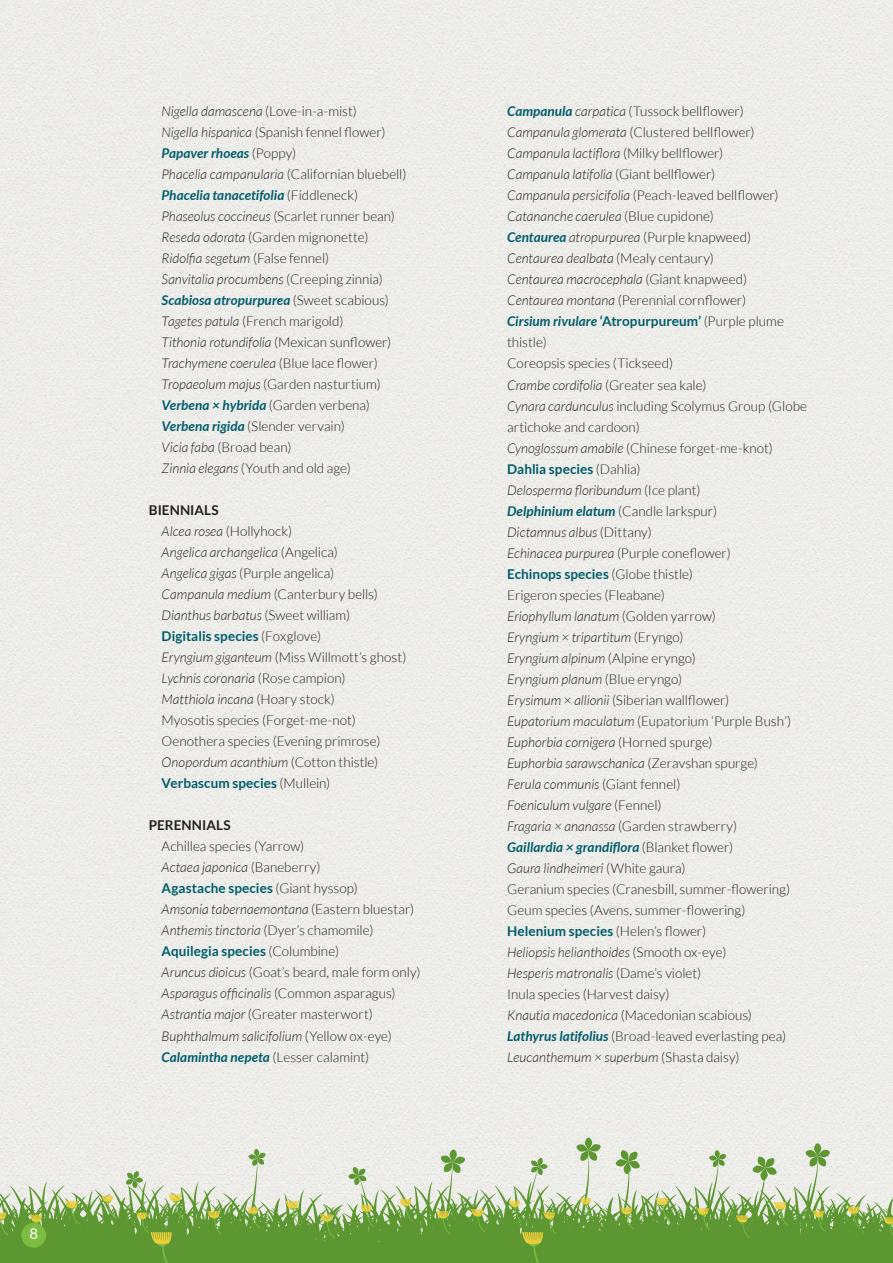
<style>
.page{position:relative;width:893px;height:1263px;background:#fff}
.page>*{position:absolute;margin:0;border:0;box-sizing:border-box;transform-origin:0 0}
.t1{font:500 15px "Lato";color:#f6f5f1}
.t2{font:300 13.5px/21px "Lato";color:#231f20}
.t3{font:700 13.5px "Lato";letter-spacing:.005em;color:#231f20}
.s1{font-style:italic}
.s2{font-weight:700;font-style:italic;color:#005c6b}
.s3{font-weight:700}
.s4{font-weight:700;color:#005c6b}
</style>
<div class="page">
<div style="left:0;top:0;width:893px;height:1181px;background:#edece9"></div>
<svg style="left:413px;top:1181px;width:480px;height:82px;background:#84ae63"></svg>
<svg style="left:884px;top:1157px;width:9px;height:97px"></svg>
<svg style="left:847px;top:1206px;width:14px;height:23px"></svg>
<svg style="left:800px;top:1143px;width:30px;height:101px;background:#a6c28c"></svg>
<svg style="left:736px;top:1156px;width:52px;height:91px;background:#a4c088"></svg>
<svg style="left:697px;top:1150px;width:30px;height:94px;background:#a7c38d"></svg>
<svg style="left:656px;top:1198px;width:14px;height:23px"></svg>
<svg style="left:614px;top:1149px;width:26px;height:105px;background:#9ebd81"></svg>
<svg style="left:574px;top:1137px;width:27px;height:117px;background:#a5c18b"></svg>
<svg style="left:509px;top:1157px;width:48px;height:106px;background:#a0bd7d"></svg>
<svg style="left:471px;top:1209px;width:14px;height:23px"></svg>
<svg style="left:435px;top:1149px;width:30px;height:104px;background:#9abb7d"></svg>
<svg style="left:0;top:1149px;width:413px;height:114px;background:#a7c28d"></svg>
<div style="left:21px;top:1223px;width:25px;height:25px;background:#7bbc41;border-radius:50%"></div>
<p class="t1" style="left:29px;top:1223px;width:10px">8</p>
<p class="t2" style="left:162px;top:101px;width:246px"><span class="s1">Nigella damascena</span> (Love-in-a-mist)<br><span class="s1">Nigella hispanica</span> (Spanish fennel flower)<br><span class="s2">Papaver rhoeas</span> (Poppy)<br><span class="s1">Phacelia campanularia</span> (Californian bluebell)<br><span class="s2">Phacelia tanacetifolia</span> (Fiddleneck)<br><span class="s1">Phaseolus coccineus</span> (Scarlet runner bean)<br><span class="s1">Reseda odorata</span> (Garden mignonette)<br><span class="s1">Ridolfia segetum</span> (False fennel)<br><span class="s1">Sanvitalia procumbens</span> (Creeping zinnia)<br><span class="s2">Scabiosa atropurpurea</span> (Sweet scabious)<br><span class="s1">Tagetes patula</span> (French marigold)<br><span class="s1">Tithonia rotundifolia</span> (Mexican sunflower)<br><span class="s1">Trachymene coerulea</span> (Blue lace flower)<br><span class="s1">Tropaeolum majus</span> (Garden nasturtium)<br><span class="s2">Verbena × hybrida</span> (Garden verbena)<br><span class="s2">Verbena rigida</span> (Slender vervain)<br><span class="s1">Vicia faba</span> (Broad bean)<br><span class="s1">Zinnia elegans</span> (Youth and old age)</p>
<p class="t2" style="left:162px;top:500px;width:246px;text-indent:-13px"><span class="s3">BIENNIALS<br></span><span class="s1">Alcea rosea</span> (Hollyhock)<br><span class="s1">Angelica archangelica</span> (Angelica)<br><span class="s1">Angelica gigas</span> (Purple angelica)<br><span class="s1">Campanula medium</span> (Canterbury bells)<br><span class="s1">Dianthus barbatus</span> (Sweet william)<br><span class="s4">Digitalis species</span> (Foxglove)<br><span class="s1">Eryngium giganteum</span> (Miss Willmott’s ghost)<br><span class="s1">Lychnis coronaria</span> (Rose campion)<br><span class="s1">Matthiola incana</span> (Hoary stock)<br>Myosotis species (Forget-me-not)<br>Oenothera species (Evening primrose)<br><span class="s1">Onopordum acanthium</span> (Cotton thistle)<br><span class="s4">Verbascum species</span> (Mullein)</p>
<p class="t3" style="left:149px;top:818px;width:83px">PERENNIALS</p>
<p class="t2" style="left:162px;top:836px;width:260px">Achillea species (Yarrow)<br><span class="s1">Actaea japonica</span> (Baneberry)<br><span class="s4">Agastache species</span> (Giant hyssop)<br><span class="s1">Amsonia tabernaemontana</span> (Eastern bluestar)<br><span class="s1">Anthemis tinctoria</span> (Dyer’s chamomile)<br><span class="s4">Aquilegia species</span> (Columbine)<br><span class="s1">Aruncus dioicus</span> (Goat’s beard, male form only)<br><span class="s1">Asparagus officinalis</span> (Common asparagus)<br><span class="s1">Astrantia major</span> (Greater masterwort)<br><span class="s1">Buphthalmum salicifolium</span> (Yellow ox-eye)<br><span class="s2">Calamintha nepeta</span> (Lesser calamint)</p>
<p class="t2" style="left:507px;top:101px;width:302px"><span class="s2">Campanula</span> <span class="s1">carpatica</span> (Tussock bellflower)<br><span class="s1">Campanula glomerata</span> (Clustered bellflower)<br><span class="s1">Campanula lactiflora</span> (Milky bellflower)<br><span class="s1">Campanula latifolia</span> (Giant bellflower)<br><span class="s1">Campanula persicifolia</span> (Peach-leaved bellflower)<br><span class="s1">Catananche caerulea</span> (Blue cupidone)<br><span class="s2">Centaurea</span> <span class="s1">atropurpurea</span> (Purple knapweed)<br><span class="s1">Centaurea dealbata</span> (Mealy centaury)<br><span class="s1">Centaurea macrocephala</span> (Giant knapweed)<br><span class="s1">Centaurea montana</span> (Perennial cornflower)<br><span class="s2">Cirsium rivulare</span> <span class="s4">‘Atropurpureum’</span> (Purple plume thistle)<br>Coreopsis species (Tickseed)<br><span class="s1">Crambe cordifolia</span> (Greater sea kale)<br><span class="s1">Cynara cardunculus</span> including Scolymus Group (Globe artichoke and cardoon)<br><span class="s1">Cynoglossum amabile</span> (Chinese forget-me-knot)<br><span class="s4">Dahlia species</span> (Dahlia)<br><span class="s1">Delosperma floribundum</span> (Ice plant)<br><span class="s2">Delphinium elatum</span> (Candle larkspur)<br><span class="s1">Dictamnus albus</span> (Dittany)<br><span class="s1">Echinacea purpurea</span> (Purple coneflower)<br><span class="s4">Echinops species</span> (Globe thistle)<br>Erigeron species (Fleabane)<br><span class="s1">Eriophyllum lanatum</span> (Golden yarrow)<br><span class="s1">Eryngium × tripartitum</span> (Eryngo)<br><span class="s1">Eryngium alpinum</span> (Alpine eryngo)<br><span class="s1">Eryngium planum</span> (Blue eryngo)<br><span class="s1">Erysimum</span> × <span class="s1">allionii</span> (Siberian wallflower)<br><span class="s1">Eupatorium maculatum</span> (Eupatorium ‘Purple Bush’)<br><span class="s1">Euphorbia cornigera</span> (Horned spurge)<br><span class="s1">Euphorbia sarawschanica</span> (Zeravshan spurge)<br><span class="s1">Ferula communis</span> (Giant fennel)<br><span class="s1">Foeniculum vulgare</span> (Fennel)<br><span class="s1">Fragaria × ananassa</span> (Garden strawberry)<br><span class="s2">Gaillardia × grandiflora</span> (Blanket flower)<br><span class="s1">Gaura lindheimeri</span> (White gaura)<br>Geranium species (Cranesbill, summer-flowering)<br>Geum species (Avens, summer-flowering)<br><span class="s4">Helenium species</span> (Helen’s flower)<br><span class="s1">Heliopsis helianthoides</span> (Smooth ox-eye)<br><span class="s1">Hesperis matronalis</span> (Dame’s violet)<br>Inula species (Harvest daisy)<br><span class="s1">Knautia macedonica</span> (Macedonian scabious)<br><span class="s2">Lathyrus latifolius</span> (Broad-leaved everlasting pea)<br><span class="s1">Leucanthemum × superbum</span> (Shasta daisy)</p>
</div>
